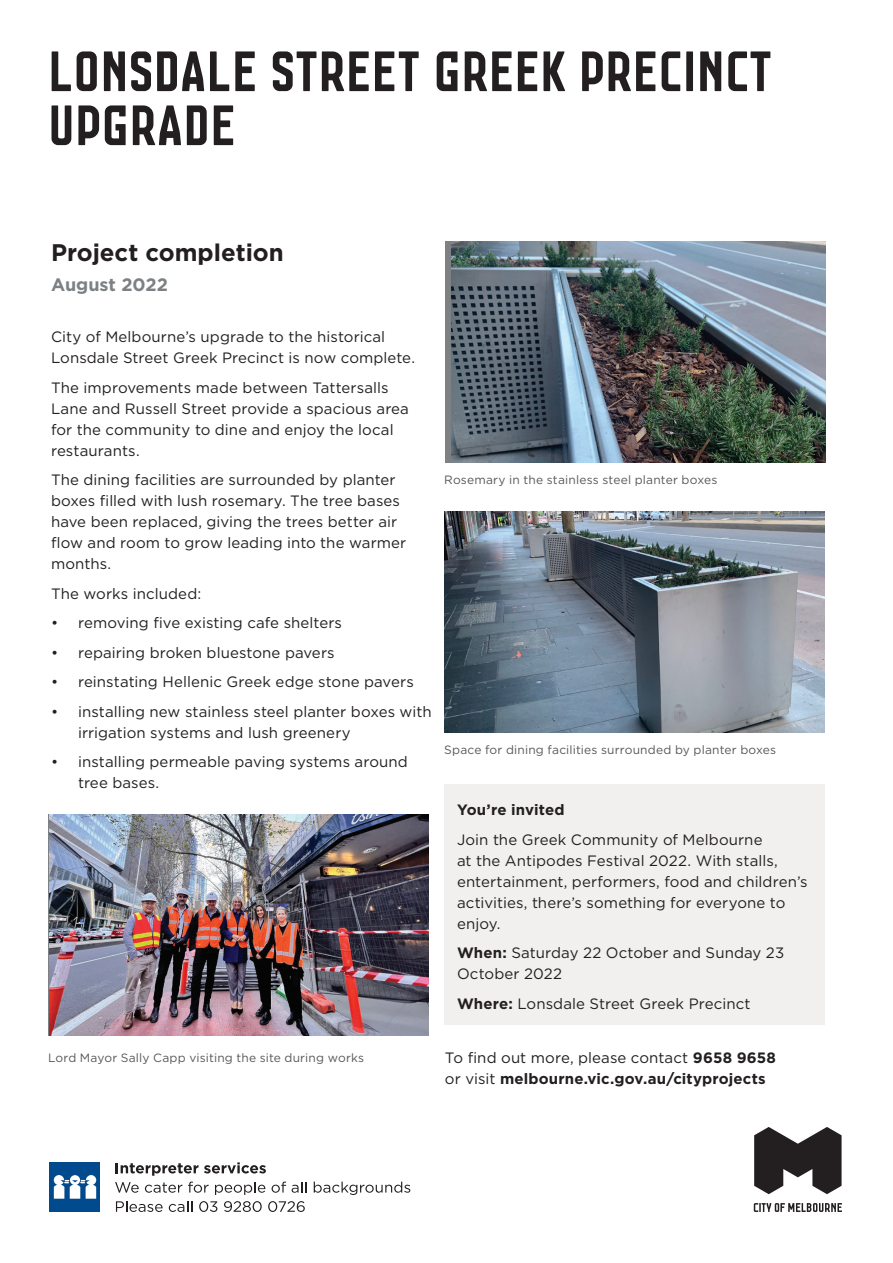
<style>
.page{position:relative;width:893px;height:1263px;background:#fff}
.page>*{position:absolute;margin:0;border:0;box-sizing:border-box;transform-origin:0 0}
.t1{font:60px/54px "Co M";color:#231f20}
.t2{font:700 24px "Gotham";color:#231f20}
.t3{font:700 18px "Gotham";color:#7d8184}
.t4{font:15px/21px "Gotham";letter-spacing:.005em;color:#231f20}
.t5{font:700 15px/21px "Gotham";letter-spacing:.01em;color:#231f20}
.t6{font:12px "Gotham";letter-spacing:.015em;color:#57585a}
.s1{font-weight:700}
.s2{font-weight:400}
</style>
<div class="page">
<div style="left:444px;top:784px;width:381px;height:240px;background:#f1f0ef"></div>
<img style="left:49px;top:814px;width:380px;height:221px">
<img style="left:452px;top:242px;width:374px;height:221px">
<img style="left:444px;top:511px;width:381px;height:221px">
<svg style="left:754px;top:1203px;width:88px;height:9px"></svg>
<svg style="left:754px;top:1127px;width:88px;height:67px"></svg>
<svg style="left:115px;top:1162px;width:151px;height:33px"></svg>
<svg style="left:272px;top:1181px;width:14px;height:12px"></svg>
<svg style="left:292px;top:1182px;width:14px;height:11px"></svg>
<svg style="left:314px;top:1181px;width:96px;height:14px"></svg>
<svg style="left:116px;top:1201px;width:47px;height:11px"></svg>
<svg style="left:169px;top:1201px;width:23px;height:11px"></svg>
<svg style="left:199px;top:1201px;width:18px;height:11px"></svg>
<svg style="left:224px;top:1201px;width:38px;height:11px"></svg>
<svg style="left:268px;top:1201px;width:37px;height:11px"></svg>
<div style="left:50px;top:1163px;width:50px;height:49px;background:#004a8d"></div>
<svg style="left:54px;top:1175px;width:42px;height:24px"></svg>
<h1 class="t1" style="left:48px;top:39px;width:726px">LONSDALE STREET GREEK PRECINCT<br>UPGRADE</h1>
<h2 class="t2" style="left:51px;top:237px;width:234px">Project completion</h2>
<p class="t3" style="left:51px;top:273px;width:118px">August 2022</p>
<p class="t4" style="left:51px;top:326px;width:365px">City of Melbourne’s upgrade to the historical<br>Lonsdale Street Greek Precinct is now complete.</p>
<p class="t4" style="left:51px;top:377px;width:359px">The improvements made between Tattersalls Lane and Russell Street provide a spacious area for the community to dine and enjoy the local restaurants.</p>
<p class="t4" style="left:51px;top:469px;width:357px">The dining facilities are surrounded by planter boxes filled with lush rosemary. The tree bases have been replaced, giving the trees better air flow and room to grow leading into the warmer months.</p>
<p class="t4" style="left:51px;top:583px;width:152px">The works included:</p>
<p class="t4" style="left:51px;top:612px;width:293px">• removing five existing cafe shelters</p>
<p class="t4" style="left:51px;top:642px;width:285px">• repairing broken bluestone pavers</p>
<p class="t4" style="left:51px;top:671px;width:364px">• reinstating Hellenic Greek edge stone pavers</p>
<p class="t4" style="left:78px;top:701px;width:355px;text-indent:-27px">• installing new stainless steel planter boxes with irrigation systems and lush greenery</p>
<p class="t4" style="left:78px;top:751px;width:331px;text-indent:-27px">• installing permeable paving systems around tree bases.</p>
<p class="t6" style="left:444px;top:472px;width:275px">Rosemary in the stainless steel planter boxes</p>
<p class="t6" style="left:444px;top:742px;width:333px">Space for dining facilities surrounded by planter boxes</p>
<p class="t5" style="left:457px;top:799px;width:109px">You’re invited</p>
<p class="t4" style="left:457px;top:828px;width:352px">Join the Greek Community of Melbourne<br>at the Antipodes Festival 2022. With stalls, entertainment, performers, food and children’s activities, there’s something for everyone to enjoy.</p>
<p class="t4" style="left:457px;top:942px;width:329px"><span class="s1">When:</span> Saturday 22 October and Sunday 23<br>October 2022</p>
<p class="t4" style="left:457px;top:992px;width:295px"><span class="s1">Where:</span> Lonsdale Street Greek Precinct</p>
<p class="t6" style="left:48px;top:1050px;width:318px">Lord Mayor Sally Capp visiting the site during works</p>
<p class="t5" style="left:445px;top:1047px;width:332px"><span class="s2">To find out more, please contact</span> 9658 9658 <span class="s2">or visit</span> melbourne.vic.gov.au/cityprojects</p>
</div>
